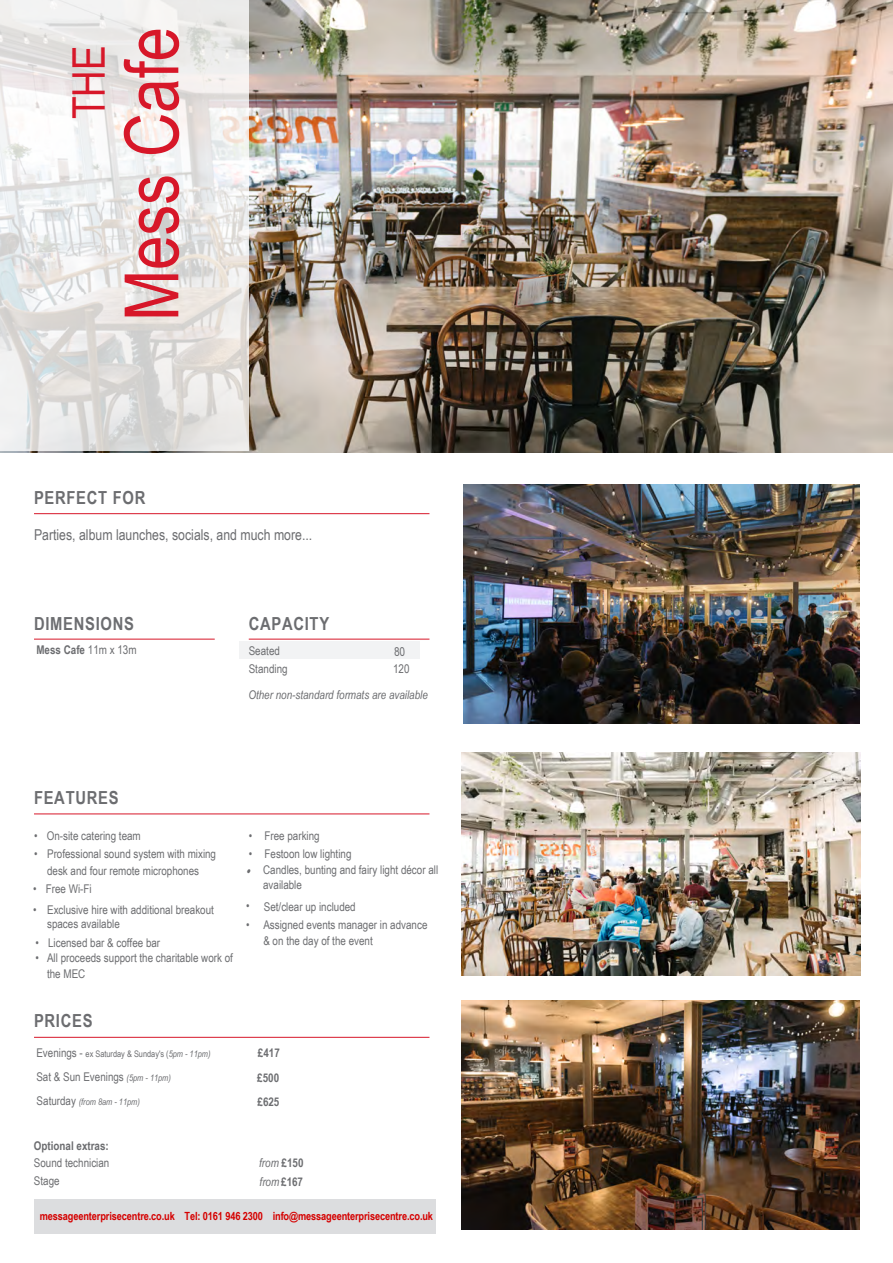
<style>
.page{position:relative;width:893px;height:1263px;background:#fff}
.page>*{position:absolute;margin:0;border:0;box-sizing:border-box;transform-origin:0 0}
.t1{font:75px "Arial Narrow";color:#d71729}
.t2{font:45px "Arial Narrow";color:#d71729}
.t3{font:700 18px "Arial Narrow";letter-spacing:.04em;color:#6c6d70}
.t4{font:15px "Arial Narrow";color:#6c6d70}
.t5{font:12px/14.4px "Arial Narrow";color:#6c6d70}
.t6{font:italic 12px/18.9px "Arial Narrow";color:#6c6d70}
.t7{font:700 12px "Arial Narrow";color:#6c6d70}
.t8{font:700 11.25px "Arial Narrow";letter-spacing:-.01em;color:#d50000}
.t9{font:9px "Arial Narrow";color:#6c6d70}
.t10{font:italic 9px "Arial Narrow";color:#6c6d70}
.s1{font-weight:400}
.s2{font-size:12px}
.s3{font-style:italic}
.s4{font-style:italic;font-size:9px}
.s5{font-style:normal;font-size:12px}
.s6{font-weight:700;font-style:normal}
</style>
<div class="page">
<img style="left:462px;top:1000px;width:397px;height:229px">
<img style="left:463px;top:484px;width:396px;height:239px">
<div style="left:239px;top:642px;width:181px;height:17px;background:#f2f3f4"></div>
<div style="left:34px;top:1199px;width:401px;height:34px;background:#dcdddf"></div>
<img style="left:0;top:0;width:893px;height:453px">
<svg style="left:0;top:0;width:249px;height:451px"></svg>
<hr style="left:34px;top:513px;width:395px;height:1px;background:#d71729">
<hr style="left:34px;top:639px;width:181px;height:1px;background:#d71729">
<hr style="left:34px;top:814px;width:395px;height:1px;background:#d71729">
<hr style="left:249px;top:639px;width:180px;height:1px;background:#d71729">
<hr style="left:34px;top:1037px;width:395px;height:1px;background:#d71729">
<img style="left:462px;top:753px;width:398px;height:222px">
<h2 class="t2" style="left:56px;top:119px;width:75px;rotate:-90deg">THE</h2>
<h1 class="t1" style="left:97px;top:321px;width:295px;rotate:-90deg">Mess Cafe</h1>
<h3 class="t3" style="left:34px;top:484px;width:113px">PERFECT FOR</h3>
<p class="t4" style="left:34px;top:524px;width:280px">Parties, album launches, socials, and much more...</p>
<h3 class="t3" style="left:34px;top:610px;width:101px">DIMENSIONS</h3>
<p class="t7" style="left:36px;top:640px;width:102px">Mess Cafe <span class="s1">11m x 13m</span></p>
<h3 class="t3" style="left:249px;top:610px;width:82px">CAPACITY</h3>
<p class="t5" style="left:393px;top:661px;width:18px">120</p>
<p class="t6" style="left:248px;top:685px;width:181px">Other non-standard formats are available</p>
<h3 class="t3" style="left:34px;top:784px;width:86px">FEATURES</h3>
<p class="t5" style="left:34px;top:828px;width:108px">• On-site catering team</p>
<p class="t5" style="left:34px;top:845px;width:184px;line-height:17.2px;text-align:center">• Professional sound system with mixing desk and four remote microphones</p>
<p class="t5" style="left:33px;top:881px;width:60px">• Free Wi-Fi</p>
<p class="t5" style="left:47px;top:902px;width:168px;text-indent:-14px">• Exclusive hire with additional breakout spaces available</p>
<p class="t5" style="left:36px;top:935px;width:5px;line-height:15px">• •</p>
<p class="t5" style="left:47px;top:934px;width:187px;line-height:15.6px">Licensed bar &amp; coffee bar<br>All proceeds support the charitable work of the MEC</p>
<p class="t5" style="left:249px;top:828px;width:72px">• Free parking</p>
<p class="t5" style="left:249px;top:846px;width:104px">• Festoon low lighting</p>
<p class="t5" style="left:263px;top:862px;width:177px;text-indent:-16px">• Candles, bunting and fairy light décor all available</p>
<p class="t5" style="left:246px;top:899px;width:111px">• Set/clear up included</p>
<p class="t5" style="left:263px;top:917px;width:166px;line-height:15.8px;text-indent:-17px">• Assigned events manager in advance &amp; on the day of the event</p>
<h3 class="t3" style="left:34px;top:1007px;width:60px">PRICES</h3>
<p class="t9" style="left:36px;top:1047px;width:176px"><span class="s2">Evenings -</span> ex Saturday &amp; Sunday's (<span class="s3">5pm - 11pm)</span></p>
<p class="t7" style="left:258px;top:1044px;width:23px">£417</p>
<p class="t5" style="left:36px;top:1069px;width:136px">Sat &amp; Sun Evenings <span class="s4">(5pm - 11pm)</span></p>
<p class="t7" style="left:257px;top:1068px;width:23px">£500</p>
<p class="t10" style="left:37px;top:1095px;width:105px"><span class="s5">Saturday</span> (from 8am - 11pm)</p>
<p class="t7" style="left:258px;top:1093px;width:23px">£625</p>
<p class="t7" style="left:34px;top:1136px;width:76px">Optional extras:</p>
<p class="t5" style="left:34px;top:1154px;width:77px;line-height:17.5px">Sound technician<br>Stage</p>
<p class="t6" style="left:259px;top:1153px;width:46px">from <span class="s6">£150 </span>from <span class="s6">£167</span></p>
<p class="t8" style="left:40px;top:1207px;width:395px">messageenterprisecentre.co.uk Tel: 0161 946 2300 info@messageenterprisecentre.co.uk</p>
</div>
